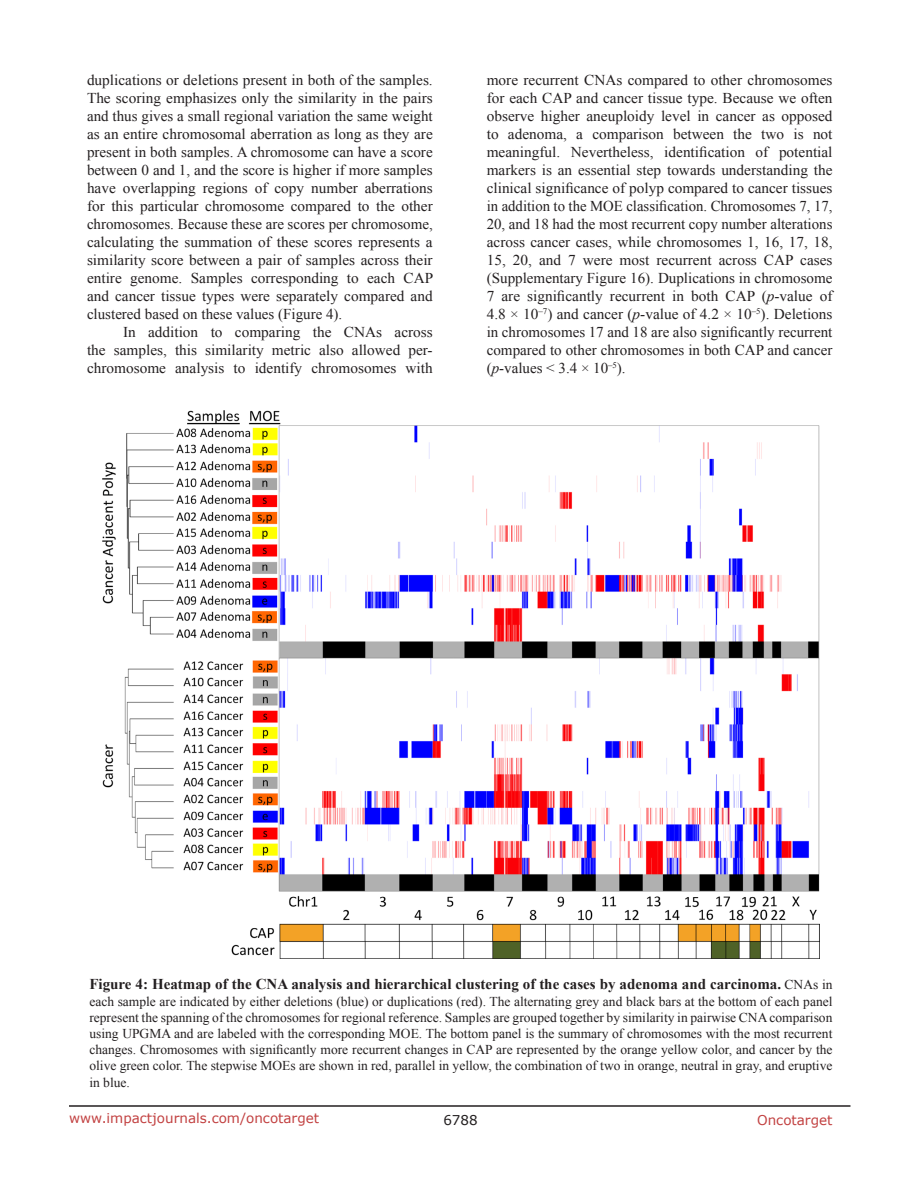
<style>
.page{position:relative;width:918px;height:1188px;background:#fff}
.page>*{position:absolute;margin:0;border:0;box-sizing:border-box;transform-origin:0 0}
.BodyText{font:15px/18px "Times New Roman";color:#231f20;text-align:justify}
.Figuretrx{font:700 15px "Times New Roman";color:#231f20}
.Figuretrx-2{font:13.5px/16.2px "Times New Roman";color:#231f20;text-align:justify}
.t1{font:13.5px "Verdana";color:#c24141}
.t2{font:13.5px "Verdana";color:#231f20}
.s1{font-style:italic}
.s2{font-weight:400;font-size:13.5px}
</style>
<div class="page">
<hr style="left:69px;top:1105px;width:781px;height:2px;background:#231f20">
<img style="left:102px;top:410px;width:718px;height:548px">
<p class="BodyText" style="left:87px;top:71px;width:348px">duplications or deletions present in both of the samples.<br>The scoring emphasizes only the similarity in the pairs and thus gives a small regional variation the same weight as an entire chromosomal aberration as long as they are present in both samples. A chromosome can have a score between 0 and 1, and the score is higher if more samples have overlapping regions of copy number aberrations for this particular chromosome compared to the other chromosomes. Because these are scores per chromosome, calculating the summation of these scores represents a similarity score between a pair of samples across their entire genome. Samples corresponding to each CAP and cancer tissue types were separately compared and clustered based on these values (Figure 4).</p>
<p class="BodyText" style="left:87px;top:323px;width:347px;text-indent:36px">In addition to comparing the CNAs across the samples, this similarity metric also allowed per&shy;chromosome analysis to identify chromosomes with</p>
<p class="BodyText" style="left:487px;top:71px;width:347px">more recurrent CNAs compared to other chromosomes for each CAP and cancer tissue type. Because we often observe higher aneuploidy level in cancer as opposed to adenoma, a comparison between the two is not meaningful. Nevertheless, identification of potential markers is an essential step towards understanding the clinical significance of polyp compared to cancer tissues in addition to the MOE classification. Chromosomes 7, 17, 20, and 18 had the most recurrent copy number alterations across cancer cases, while chromosomes 1, 16, 17, 18, 15, 20, and 7 were most recurrent across CAP cases (Supplementary Figure 16). Duplications in chromosome 7 are significantly recurrent in both CAP (<span class="s1">p</span>-value of 4.8 × 10<sup>–7</sup>) and cancer (<span class="s1">p</span>-value of 4.2 × 10<sup>–5</sup>). Deletions in chromosomes 17 and 18 are also significantly recurrent compared to other chromosomes in both CAP and cancer (<span class="s1">p</span>-values &lt; 3.4 × 10<sup>–5</sup>).</p>
<p class="Figuretrx" style="left:89px;top:974px;width:745px">Figure 4: Heatmap of the CNA analysis and hierarchical clustering of the cases by adenoma and carcinoma. <span class="s2">CNAs in</span></p>
<p class="Figuretrx-2" style="left:89px;top:993px;width:745px">each sample are indicated by either deletions (blue) or duplications (red). The alternating grey and black bars at the bottom of each panel represent the spanning of the chromosomes for regional reference. Samples are grouped together by similarity in pairwise CNA comparison using UPGMA and are labeled with the corresponding MOE. The bottom panel is the summary of chromosomes with the most recurrent changes. Chromosomes with significantly more recurrent changes in CAP are represented by the orange yellow color, and cancer by the olive green color. The stepwise MOEs are shown in red, parallel in yellow, the combination of two in orange, neutral in gray, and eruptive in blue.</p>
<p class="t1" style="left:69px;top:1109px;width:252px">www.impactjournals.com/oncotarget</p>
<p class="t2" style="left:443px;top:1111px;width:36px">6788</p>
<p class="t1" style="left:757px;top:1111px;width:77px">Oncotarget</p>
</div>
